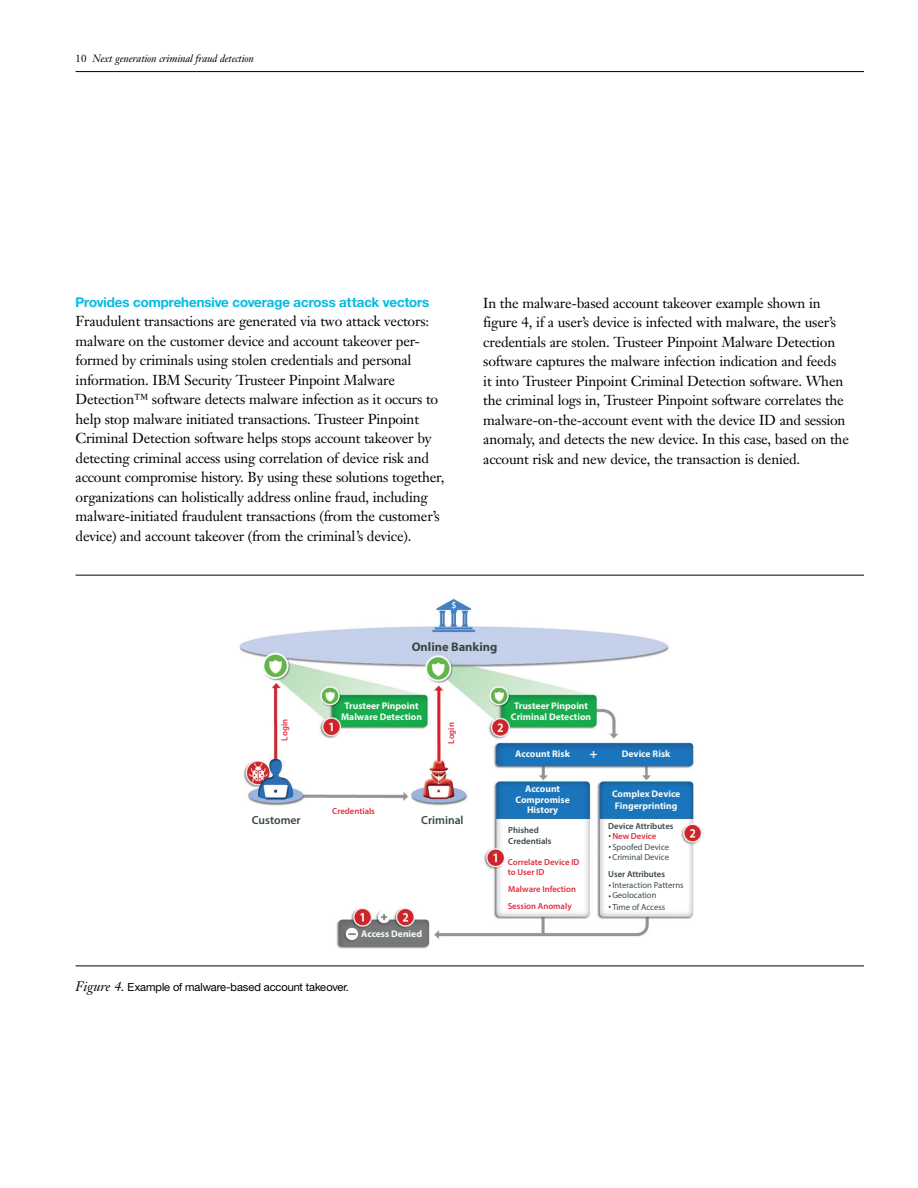
<style>
.page{position:relative;width:918px;height:1188px;background:#fff}
.page>*{position:absolute;margin:0;border:0;box-sizing:border-box;transform-origin:0 0}
.t1{font:14.25px/19.5px "Janson Text LT Pro";letter-spacing:-.015em;color:#000}
.t2{font:700 13.5px "Helv Neuefor IBM";color:#00bce4}
.t3{font:700 13.05px "Myriad Pro";color:#f5faf8}
.t4{font:700 12.45px "Myriad Pro";color:#3a4642}
.t5{font:600 11.7px "Myriad Pro";color:#384648}
.t6{font:600 11.7px "Myriad Pro";color:#394849}
.t7{font:11.25px "Helv Neuefor IBM";letter-spacing:-.005em;color:#000}
.t8{font:italic 10.5px "Janson Text LT Pro";letter-spacing:-.015em;color:#000}
.t9{font:700 9.6px/11.6px "Myriad Pro";color:#f5faf8;text-align:center}
.t10{font:600 8.7px/10.5px "Myriad Pro";color:#de2e3d}
.t11{font:600 8.7px/10.5px "Myriad Pro";color:#384548}
.t12{font:8.7px/10.1px "Myriad Pro";color:#3d4a4c}
.t13{font:8.7px/10.5px "Myriad Pro";color:#404d4f}
.s1{font-family:"Janson Text";font-style:normal}
.s2{font-family:"Janson Text LT Pro";font-style:italic;font-size:13.5px}
</style>
<div class="page">
<hr style="left:76px;top:71px;width:788px;height:1px;background:#000">
<img style="left:239px;top:598px;width:464px;height:351px">
<hr style="left:76px;top:575px;width:788px;height:1px;background:#000">
<hr style="left:76px;top:966px;width:788px;height:1px;background:#000">
<p class="t8" style="left:76px;top:52px;width:180px"><span class="s1">10</span> Next generation criminal fraud detection</p>
<h2 class="t2" style="left:76px;top:294px;width:355px">Provides comprehensive coverage across attack vectors</h2>
<p class="t1" style="left:76px;top:312px;width:370px">Fraudulent transactions are generated via two attack vectors: malware on the customer device and account takeover per&shy;formed by criminals using stolen credentials and personal information. IBM Security Trusteer Pinpoint Malware Detection™ software detects malware infection as it occurs to help stop malware initiated transactions. Trusteer Pinpoint Criminal Detection software helps stops account takeover by detecting criminal access using correlation of device risk and account compromise history. By using these solutions together, organizations can holistically address online fraud, including malware-initiated fraudulent transactions (from the customer’s device) and account takeover (from the criminal’s device).</p>
<p class="t1" style="left:483px;top:293px;width:367px">In the malware-based account takeover example shown in figure 4, if a user’s device is infected with malware, the user’s credentials are stolen. Trusteer Pinpoint Malware Detection software captures the malware infection indication and feeds<br>it into Trusteer Pinpoint Criminal Detection software. When the criminal logs in, Trusteer Pinpoint software correlates the malware-on-the-account event with the device ID and session anomaly, and detects the new device. In this case, based on the account risk and new device, the transaction is denied.</p>
<p class="t4" style="left:412px;top:639px;width:87px">Online Banking</p>
<p class="t9" style="left:341px;top:699px;width:82px">Trusteer Pinpoint<br>Malware Detection</p>
<p class="t9" style="left:511px;top:699px;width:82px">Trusteer Pinpoint<br>Criminal Detection</p>
<p class="t10" style="left:279px;top:741px;width:23px;rotate:-90deg">Login</p>
<p class="t10" style="left:446px;top:744px;width:23px;rotate:-90deg">Login</p>
<p class="t10" style="left:332px;top:806px;width:44px">Credentials</p>
<p class="t5" style="left:252px;top:813px;width:50px">Customer</p>
<p class="t6" style="left:421px;top:813px;width:44px">Criminal</p>
<p class="t9" style="left:361px;top:927px;width:62px">Access Denied</p>
<p class="t7" style="left:76px;top:980px;width:275px"><span class="s2">Figure 4.</span> Example of malware-based account takeover.</p>
<p class="t9" style="left:515px;top:748px;width:56px">Account Risk</p>
<p class="t9" style="left:622px;top:748px;width:50px">Device Risk</p>
<p class="t9" style="left:516px;top:784px;width:56px;line-height:10.5px">Account<br>Compromise<br>History</p>
<p class="t9" style="left:612px;top:788px;width:70px">Complex Device<br>Fingerprinting</p>
<p class="t3" style="left:590px;top:746px;width:9px">+</p>
<p class="t11" style="left:508px;top:825px;width:45px">Phished<br>Credentials</p>
<p class="t10" style="left:508px;top:856px;width:73px">Correlate Device ID to User ID</p>
<p class="t10" style="left:508px;top:880px;width:70px;line-height:17px">Malware Infection<br>Session Anomaly</p>
<p class="t11" style="left:608px;top:820px;width:67px">Device Attributes</p>
<p class="t10" style="left:612px;top:831px;width:45px">New Device</p>
<p class="t13" style="left:612px;top:842px;width:58px">Spoofed Device<br>Criminal Device</p>
<p class="t11" style="left:608px;top:868px;width:58px">User Attributes</p>
<p class="t12" style="left:612px;top:880px;width:73px">Interaction Patterns<br>Geolocation</p>
<p class="t12" style="left:612px;top:901px;width:54px">Time of Access</p>
</div>
